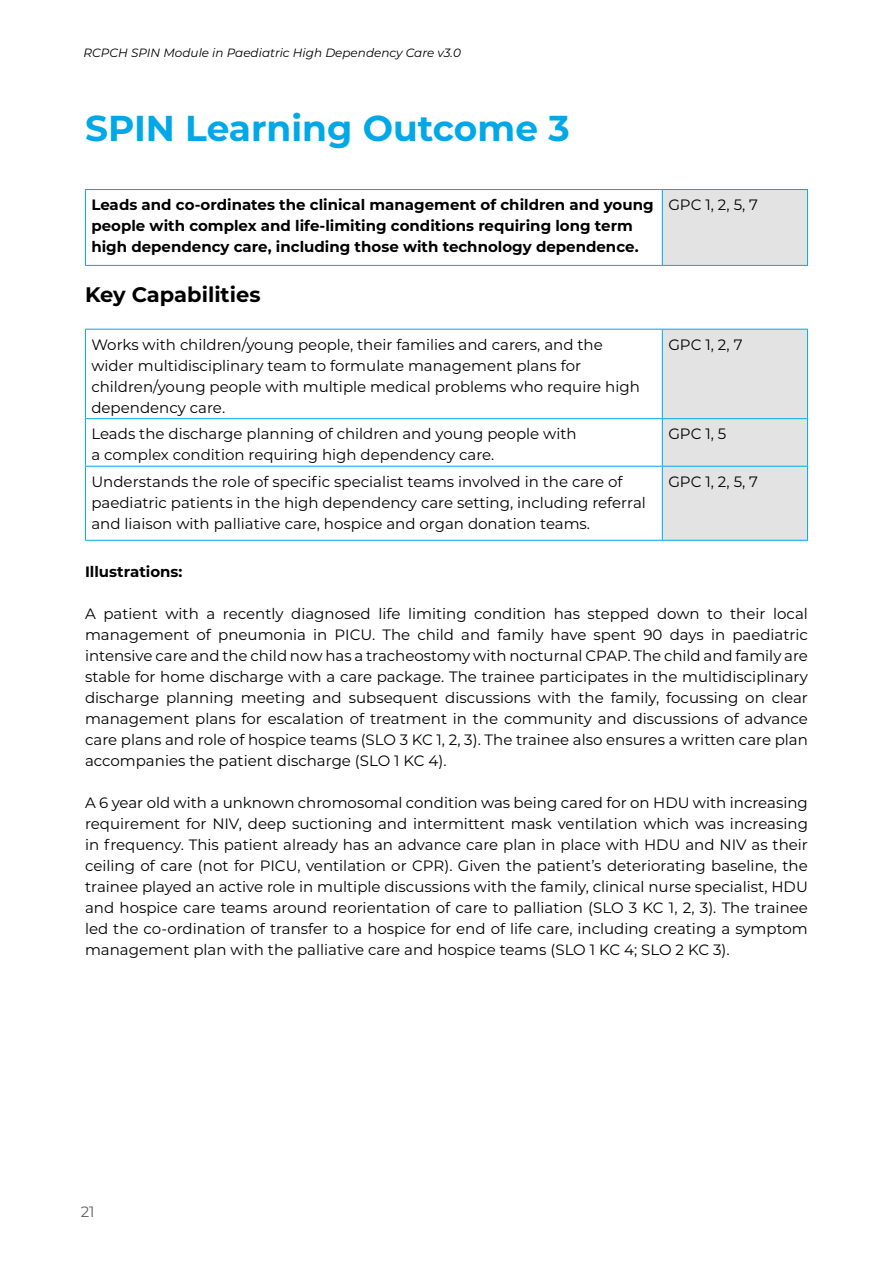
<style>
.page{position:relative;width:893px;height:1263px;background:#fff}
.page>*{position:absolute;margin:0;border:0;box-sizing:border-box;transform-origin:0 0}
.t1{font:700 36px "Montserrat";color:#00a8e7}
.t2{font:700 21px "Montserrat";color:#000}
.t3{font:15px/21px "Montserrat";color:#000}
.t4{font:700 15px/21px "Montserrat";color:#000}
.t5{font:15px "Montserrat";color:#646363}
.t6{font:italic 12px "Montserrat";color:#000}
</style>
<div class="page">
<div style="left:662px;top:190px;width:145px;height:75px;background:#e3e3e3"></div>
<hr style="left:85px;top:189px;width:577px;height:1px;background:#00a8e7">
<hr style="left:85px;top:190px;width:1px;height:75px;background:#00a8e7">
<hr style="left:662px;top:189px;width:146px;height:1px;background:#00a8e7">
<hr style="left:662px;top:190px;width:1px;height:75px;background:#00a8e7">
<hr style="left:807px;top:190px;width:1px;height:75px;background:#00a8e7">
<hr style="left:85px;top:265px;width:577px;height:1px;background:#00a8e7">
<hr style="left:662px;top:265px;width:146px;height:1px;background:#00a8e7">
<div style="left:663px;top:330px;width:144px;height:210px;background:#e3e3e3"></div>
<hr style="left:85px;top:329px;width:577px;height:1px;background:#00a8e7">
<hr style="left:85px;top:329px;width:1px;height:89px;background:#00a8e7">
<hr style="left:662px;top:329px;width:146px;height:1px;background:#00a8e7">
<hr style="left:662px;top:329px;width:1px;height:89px;background:#00a8e7">
<hr style="left:807px;top:329px;width:1px;height:89px;background:#00a8e7">
<hr style="left:85px;top:418px;width:577px;height:1px;background:#00a8e7">
<hr style="left:85px;top:419px;width:1px;height:47px;background:#00a8e7">
<hr style="left:662px;top:418px;width:146px;height:1px;background:#00a8e7">
<hr style="left:662px;top:419px;width:1px;height:47px;background:#00a8e7">
<hr style="left:807px;top:419px;width:1px;height:47px;background:#00a8e7">
<hr style="left:85px;top:466px;width:577px;height:1px;background:#00a8e7">
<hr style="left:85px;top:467px;width:1px;height:73px;background:#00a8e7">
<hr style="left:662px;top:466px;width:146px;height:1px;background:#00a8e7">
<hr style="left:662px;top:467px;width:1px;height:73px;background:#00a8e7">
<hr style="left:807px;top:467px;width:1px;height:73px;background:#00a8e7">
<hr style="left:85px;top:540px;width:577px;height:1px;background:#00a8e7">
<hr style="left:662px;top:540px;width:146px;height:1px;background:#00a8e7">
<p class="t6" style="left:84px;top:44px;width:379px">RCPCH SPIN Module in Paediatric High Dependency Care v3.0</p>
<h1 class="t1" style="left:85px;top:102px;width:486px">SPIN Learning Outcome 3</h1>
<p class="t4" style="left:91px;top:193px;width:564px">Leads and co-ordinates the clinical management of children and young people with complex and life-limiting conditions requiring long term high dependency care, including those with technology dependence.</p>
<p class="t3" style="left:668px;top:194px;width:91px">GPC 1, 2, 5, 7</p>
<h2 class="t2" style="left:85px;top:279px;width:177px">Key Capabilities</h2>
<p class="t3" style="left:91px;top:333px;width:550px">Works with children/young people, their families and carers, and the wider multidisciplinary team to formulate management plans for children/young people with multiple medical problems who require high dependency care.</p>
<p class="t3" style="left:668px;top:333px;width:76px">GPC 1, 2, 7</p>
<p class="t3" style="left:91px;top:423px;width:487px">Leads the discharge planning of children and young people with a complex condition requiring high dependency care.</p>
<p class="t3" style="left:668px;top:423px;width:60px">GPC 1, 5</p>
<p class="t3" style="left:91px;top:470px;width:556px">Understands the role of specific specialist teams involved in the care of paediatric patients in the high dependency care setting, including referral and liaison with palliative care, hospice and organ donation teams.</p>
<p class="t3" style="left:668px;top:470px;width:91px">GPC 1, 2, 5, 7</p>
<p class="t4" style="left:85px;top:560px;width:99px">Illustrations:</p>
<p class="t3" style="left:85px;top:602px;width:724px;text-align:justify">A patient with a recently diagnosed life limiting condition has stepped down to their local management of pneumonia in PICU. The child and family have spent 90 days in paediatric intensive care and the child now has a tracheostomy with nocturnal CPAP. The child and family are stable for home discharge with a care package. The trainee participates in the multidisciplinary discharge planning meeting and subsequent discussions with the family, focussing on clear management plans for escalation of treatment in the community and discussions of advance care plans and role of hospice teams (SLO 3 KC 1, 2, 3). The trainee also ensures a written care plan accompanies the patient discharge (SLO 1 KC 4).</p>
<p class="t3" style="left:85px;top:791px;width:724px;text-align:justify">A 6 year old with a unknown chromosomal condition was being cared for on HDU with increasing requirement for NIV, deep suctioning and intermittent mask ventilation which was increasing in frequency. This patient already has an advance care plan in place with HDU and NIV as their ceiling of care (not for PICU, ventilation or CPR). Given the patient’s deteriorating baseline, the trainee played an active role in multiple discussions with the family, clinical nurse specialist, HDU and hospice care teams around reorientation of care to palliation (SLO 3 KC 1, 2, 3). The trainee led the co-ordination of transfer to a hospice for end of life care, including creating a symptom management plan with the palliative care and hospice teams (SLO 1 KC 4; SLO 2 KC 3).</p>
<p class="t5" style="left:81px;top:1201px;width:15px">21</p>
</div>
